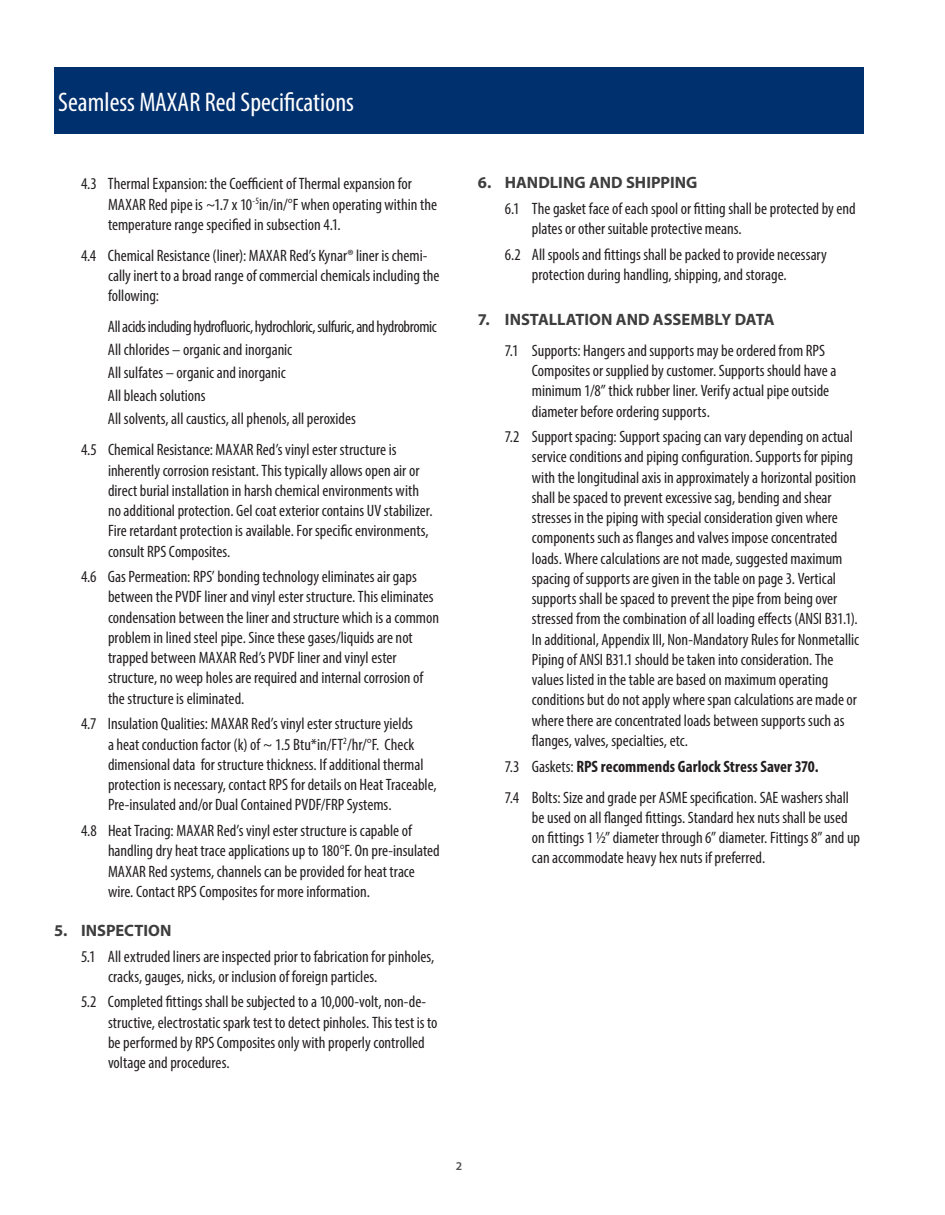
<style>
.page{position:relative;width:945px;height:1215px;background:#fff}
.page>*{position:absolute;margin:0;border:0;box-sizing:border-box;transform-origin:0 0}
.t1{font:condensed 27px "Myriad Pro";color:#fff}
.sub_numbers{font:condensed 16.5px/20.2px "Myriad Pro";color:#231f20}
.sub_numbers-2{font:condensed 16.5px "Myriad Pro";letter-spacing:-.025em;color:#231f20}
.numbers{font:700 16.5px "Myriad Pro";color:#3e3e3f}
.sub_numbers-3{font:700 condensed 16.5px "Myriad Pro";letter-spacing:.005em;color:#231f20}
.t2{font:600 12px "Myriad Pro";color:#515154}
.s1{font-weight:400}
</style>
<div class="page">
<div style="left:54px;top:68px;width:810px;height:66px;background:#00306d"></div>
<h1 class="t1" style="left:58px;top:86px;width:297px">Seamless MAXAR Red Specifications</h1>
<p class="sub_numbers" style="left:108px;top:174px;width:331px;text-indent:-27px">4.3 Thermal Expansion: the Coefficient of Thermal expansion for<br>MAXAR Red pipe is ~1.7 x 10<sup>-5</sup>in/in/°F when operating within the temperature range specified in subsection 4.1.</p>
<p class="sub_numbers" style="left:108px;top:245px;width:333px;text-indent:-27px">4.4 Chemical Resistance (liner): MAXAR Red’s Kynar® liner is chemi&shy;cally inert to a broad range of commercial chemicals including the following:</p>
<p class="sub_numbers-2" style="left:108px;top:317px;width:330px">All acids including hydrofluoric, hydrochloric, sulfuric, and hydrobromic</p>
<p class="sub_numbers" style="left:108px;top:340px;width:186px">All chlorides – organic and inorganic</p>
<p class="sub_numbers" style="left:108px;top:363px;width:179px">All sulfates – organic and inorganic</p>
<p class="sub_numbers" style="left:108px;top:386px;width:99px">All bleach solutions</p>
<p class="sub_numbers" style="left:108px;top:408px;width:250px">All solvents, all caustics, all phenols, all peroxides</p>
<p class="sub_numbers" style="left:108px;top:440px;width:326px;text-indent:-27px">4.5 Chemical Resistance: MAXAR Red’s vinyl ester structure is inherently corrosion resistant. This typically allows open air or direct burial installation in harsh chemical environments with no additional protection. Gel coat exterior contains UV stabilizer.<br>Fire retardant protection is available. For specific environments, consult RPS Composites.</p>
<p class="sub_numbers" style="left:108px;top:566px;width:333px;text-indent:-27px">4.6 Gas Permeation: RPS’ bonding technology eliminates air gaps between the PVDF liner and vinyl ester structure. This eliminates condensation between the liner and structure which is a common problem in lined steel pipe. Since these gases/liquids are not trapped between MAXAR Red’s PVDF liner and vinyl ester structure, no weep holes are required and internal corrosion of the structure is eliminated.</p>
<p class="sub_numbers" style="left:108px;top:714px;width:330px;text-indent:-27px">4.7 Insulation Qualities: MAXAR Red’s vinyl ester structure yields<br>a heat conduction factor (k) of ~ 1.5 Btu*in/FT<sup>2</sup>/hr/°F. Check dimensional data for structure thickness. If additional thermal protection is necessary, contact RPS for details on Heat Traceable, Pre-insulated and/or Dual Contained PVDF/FRP Systems.</p>
<p class="sub_numbers" style="left:108px;top:820px;width:333px;text-indent:-27px">4.8 Heat Tracing: MAXAR Red’s vinyl ester structure is capable of handling dry heat trace applications up to 180°F. On pre-insulated MAXAR Red systems, channels can be provided for heat trace wire. Contact RPS Composites for more information.</p>
<p class="numbers" style="left:54px;top:920px;width:119px">5. INSPECTION</p>
<p class="sub_numbers" style="left:108px;top:946px;width:328px;text-indent:-27px">5.1 All extruded liners are inspected prior to fabrication for pinholes, cracks, gauges, nicks, or inclusion of foreign particles.</p>
<p class="sub_numbers" style="left:108px;top:992px;width:331px;text-indent:-27px">5.2 Completed fittings shall be subjected to a 10,000-volt, non-de&shy;structive, electrostatic spark test to detect pinholes. This test is to be performed by RPS Composites only with properly controlled voltage and procedures.</p>
<p class="numbers" style="left:478px;top:172px;width:221px">6. HANDLING AND SHIPPING</p>
<p class="sub_numbers" style="left:532px;top:198px;width:325px;text-indent:-27px">6.1 The gasket face of each spool or fitting shall be protected by end plates or other suitable protective means.</p>
<p class="sub_numbers" style="left:532px;top:244px;width:296px;text-indent:-27px">6.2 All spools and fittings shall be packed to provide necessary protection during handling, shipping, and storage.</p>
<p class="numbers" style="left:478px;top:308px;width:298px">7. INSTALLATION AND ASSEMBLY DATA</p>
<p class="sub_numbers" style="left:532px;top:340px;width:306px;text-indent:-27px">7.1 Supports: Hangers and supports may be ordered from RPS Composites or supplied by customer. Supports should have a minimum 1/8” thick rubber liner. Verify actual pipe outside diameter before ordering supports.</p>
<p class="sub_numbers" style="left:532px;top:426px;width:329px;text-indent:-27px">7.2 Support spacing: Support spacing can vary depending on actual service conditions and piping configuration. Supports for piping with the longitudinal axis in approximately a horizontal position shall be spaced to prevent excessive sag, bending and shear stresses in the piping with special consideration given where components such as flanges and valves impose concentrated loads. Where calculations are not made, suggested maximum spacing of supports are given in the table on page 3. Vertical supports shall be spaced to prevent the pipe from being over stressed from the combination of all loading effects (ANSI B31.1).<br>In additional, Appendix III, Non-Mandatory Rules for Nonmetallic Piping of ANSI B31.1 should be taken into consideration. The values listed in the table are based on maximum operating conditions but do not apply where span calculations are made or where there are concentrated loads between supports such as flanges, valves, specialties, etc.</p>
<p class="sub_numbers-3" style="left:505px;top:756px;width:315px"><span class="s1">7.3 Gaskets:</span> RPS recommends Garlock Stress Saver 370.</p>
<p class="sub_numbers" style="left:532px;top:787px;width:330px;text-indent:-27px">7.4 Bolts: Size and grade per ASME specification. SAE washers shall be used on all flanged fittings. Standard hex nuts shall be used on fittings 1 ½” diameter through 6” diameter. Fittings 8” and up can accommodate heavy hex nuts if preferred.</p>
<p class="t2" style="left:456px;top:1158px;width:8px">2</p>
</div>
